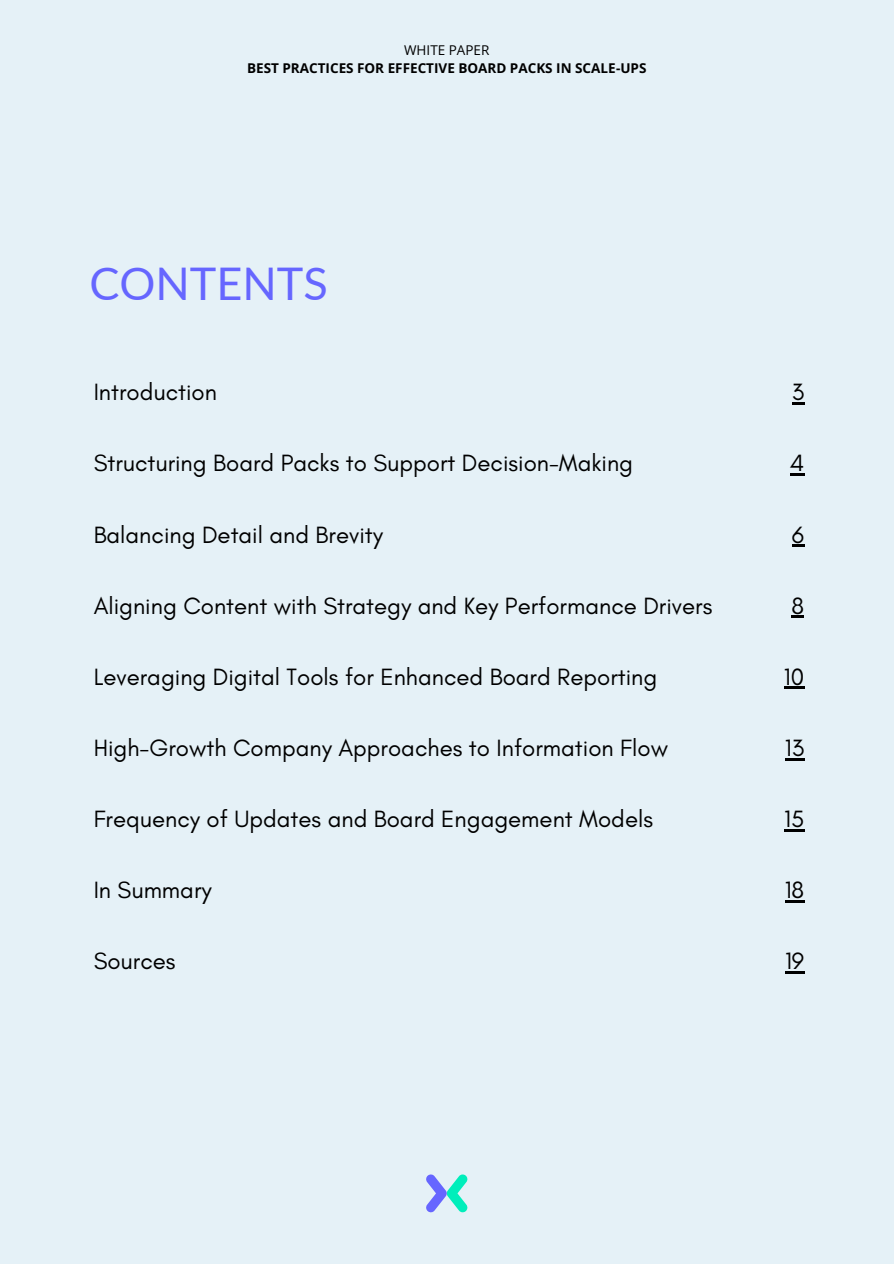
<style>
.page{position:relative;width:894px;height:1264px;background:#fff}
.page>*{position:absolute;margin:0;border:0;box-sizing:border-box;transform-origin:0 0}
.t1{font:45px "Lato";color:#66f}
.t2{font:24px "Glacial Indifference";color:#000}
.t3{font:700 13.5px "Open Sans";color:#000}
.t4{font:13.5px "Open Sans";color:#000}
.s1{font-family:"Noto Sans"}
</style>
<div class="page">
<div style="left:0;top:0;width:893px;height:1263px;background:#e5f1f7"></div>
<svg style="left:426px;top:1174px;width:41px;height:38px"></svg>
<svg style="left:792px;top:402px;width:12px;height:3px"></svg>
<hr style="left:789px;top:473px;width:15px;height:3px;background:#000">
<svg style="left:792px;top:544px;width:12px;height:3px"></svg>
<svg style="left:791px;top:615px;width:13px;height:3px"></svg>
<hr style="left:783px;top:686px;width:21px;height:3px;background:#000">
<hr style="left:784px;top:758px;width:20px;height:2px;background:#000">
<hr style="left:784px;top:829px;width:20px;height:2px;background:#000">
<hr style="left:784px;top:900px;width:20px;height:2px;background:#000">
<hr style="left:784px;top:971px;width:20px;height:2px;background:#000">
<p class="t4" style="left:404px;top:40px;width:87px">WHITE PAPER</p>
<p class="t3" style="left:247px;top:58px;width:401px">BEST PRACTICES FOR EFFECTIVE BOARD PACKS IN SCALE<span class="s1">‑</span>UPS</p>
<h2 class="t1" style="left:89px;top:255px;width:240px">CONTENTS</h2>
<h1 class="t2" style="left:94px;top:377px;width:125px">Introduction</h1>
<h2 class="t2" style="left:791px;top:377px;width:14px">3</h2>
<p class="t2" style="left:94px;top:448px;width:540px">Structuring Board Packs to Support Decision-Making</p>
<p class="t2" style="left:789px;top:448px;width:16px">4</p>
<h2 class="t2" style="left:94px;top:519px;width:291px">Balancing Detail and Brevity</h2>
<h2 class="t2" style="left:791px;top:519px;width:14px">6</h2>
<p class="t2" style="left:94px;top:590px;width:620px">Aligning Content with Strategy and Key Performance Drivers</p>
<p class="t2" style="left:791px;top:590px;width:14px">8</p>
<h2 class="t2" style="left:94px;top:661px;width:565px">Leveraging Digital Tools for Enhanced Board Reporting</h2>
<h2 class="t2" style="left:783px;top:661px;width:22px">10</h2>
<p class="t2" style="left:94px;top:732px;width:575px">High-Growth Company Approaches to Information Flow</p>
<p class="t2" style="left:784px;top:732px;width:21px">13</p>
<p class="t2" style="left:94px;top:803px;width:560px">Frequency of Updates and Board Engagement Models</p>
<h2 class="t2" style="left:784px;top:803px;width:22px">15</h2>
<p class="t2" style="left:94px;top:874px;width:119px">In Summary</p>
<h2 class="t2" style="left:784px;top:874px;width:21px">18</h2>
<h2 class="t2" style="left:94px;top:945px;width:83px">Sources</h2>
<p class="t2" style="left:784px;top:945px;width:21px">19</p>
</div>
